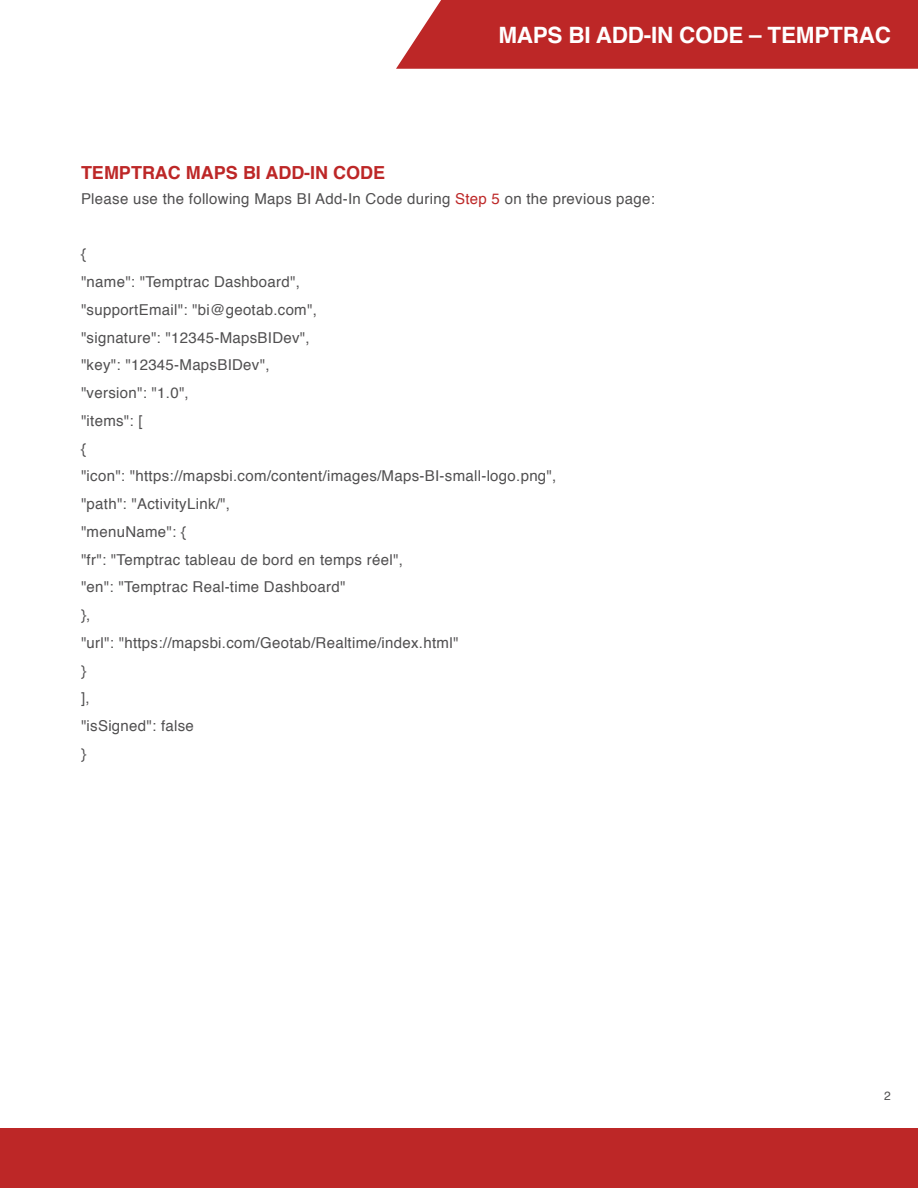
<style>
.page{position:relative;width:918px;height:1188px;background:#fff}
.page>*{position:absolute;margin:0;border:0;box-sizing:border-box;transform-origin:0 0}
.t1{font:700 22.5px "Helvetica";letter-spacing:-.01em;color:#fff}
.t2{font:700 18px "Helvetica";color:#bd2727}
.t3{font:15px/27.8px "Helvetica";letter-spacing:.02em;color:#504f50}
.t4{font:12px "Helvetica";color:#504f50}
.s1{color:#bd2727}
</style>
<div class="page">
<div style="left:0;top:1129px;width:918px;height:59px;background:#bd2727"></div>
<div style="left:396px;top:0;width:522px;height:69px;background:#bd2727"></div>
<h1 class="t1" style="left:498px;top:15px;width:394px">MAPS BI ADD-IN CODE – TEMPTRAC</h1>
<p class="t2" style="left:81px;top:157px;width:306px">TEMPTRAC MAPS BI ADD-IN CODE</p>
<p class="t3" style="left:81px;top:184px;width:576px">Please use the following Maps BI Add-In Code during <span class="s1">Step 5</span> on the previous page:</p>
<p class="t3" style="left:81px;top:240px;width:477px">{<br>"name": "Temptrac Dashboard",<br>"supportEmail": "bi@geotab.com",<br>"signature": "12345-MapsBIDev",<br>"key": "12345-MapsBIDev",<br>"version": "1.0",<br>"items": [<br>{<br>"icon": "https://mapsbi.com/content/images/Maps-BI-small-logo.png", "path": "ActivityLink/",<br>"menuName": {<br>"fr": "Temptrac tableau de bord en temps réel",<br>"en": "Temptrac Real-time Dashboard"<br>},<br>"url": "https://mapsbi.com/Geotab/Realtime/index.html"<br>}<br>],<br>"isSigned": false<br>}</p>
<p class="t4" style="left:884px;top:1085px;width:8px">2</p>
</div>
